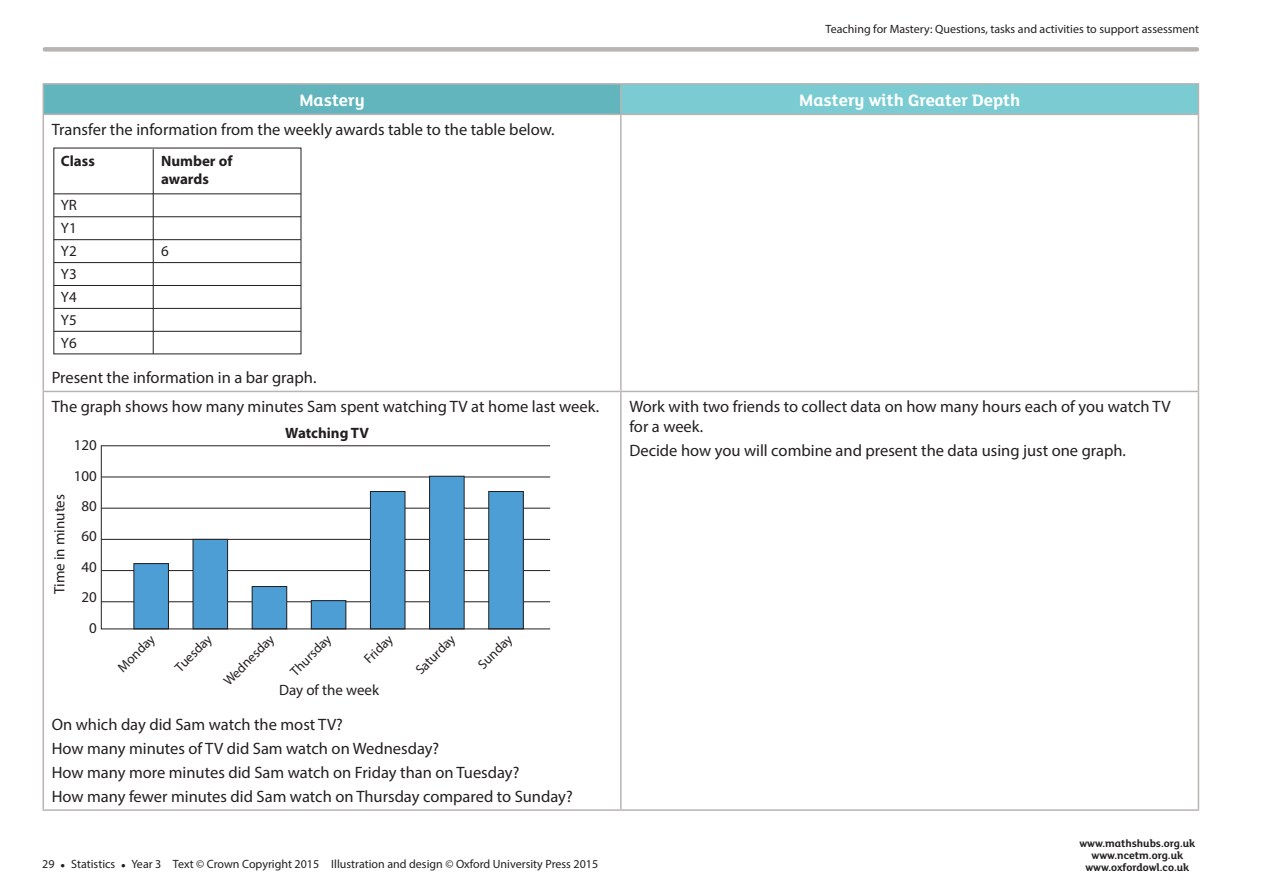
<style>
.page{position:relative;width:1263px;height:893px;background:#fff}
.page>*{position:absolute;margin:0;border:0;box-sizing:border-box;transform-origin:0 0}
.t1{font:700 18px "FS Lola Primary";color:#fff}
.t2{font:16.5px/23.7px "Myriad Pro";color:#231f20}
.t3{font:15px/23px "Myriad Pro";color:#231f20;text-align:justify}
.t4{font:700 15px/18px "Myriad Pro";color:#231f20}
.t5{font:13.5px "Myriad Pro";color:#231f20}
.t6{font:12px "Myriad Pro";color:#231f20}
.t7{font:700 11.25px/12px "FS Lola Primary";color:#231f20;text-align:center}
.s1{font-size:16.5px}
</style>
<div class="page">
<div style="left:45px;top:47px;width:1152px;height:5px;background:#b8b4b3"></div>
<div style="left:43px;top:84px;width:578px;height:30px;background:#62b5bd"></div>
<div style="left:621px;top:84px;width:577px;height:30px;background:#7accd2"></div>
<hr style="left:43px;top:83px;width:578px;height:2px;background:#b8b4b3">
<hr style="left:621px;top:83px;width:578px;height:2px;background:#b8b4b3">
<hr style="left:620px;top:85px;width:2px;height:29px;background:#b8b4b3">
<hr style="left:43px;top:114px;width:578px;height:1px;background:#b8b4b3">
<hr style="left:621px;top:114px;width:578px;height:1px;background:#b8b4b3">
<hr style="left:620px;top:115px;width:2px;height:276px;background:#b8b4b3">
<hr style="left:621px;top:809px;width:578px;height:2px;background:#b8b4b3">
<svg style="left:43px;top:85px;width:1px;height:29px"></svg>
<svg style="left:1198px;top:85px;width:1px;height:29px"></svg>
<hr style="left:43px;top:115px;width:1px;height:276px;background:#b8b4b3">
<hr style="left:1198px;top:115px;width:1px;height:276px;background:#b8b4b3">
<hr style="left:621px;top:391px;width:578px;height:1px;background:#b8b4b3">
<hr style="left:1198px;top:392px;width:1px;height:417px;background:#b8b4b3">
<hr style="left:43px;top:391px;width:578px;height:1px;background:#b8b4b3">
<hr style="left:43px;top:392px;width:1px;height:417px;background:#b8b4b3">
<hr style="left:620px;top:392px;width:2px;height:417px;background:#b8b4b3">
<hr style="left:43px;top:809px;width:578px;height:2px;background:#b8b4b3">
<hr style="left:54px;top:193px;width:247px;height:1px;background:#231f20">
<hr style="left:54px;top:216px;width:247px;height:1px;background:#231f20">
<hr style="left:54px;top:239px;width:247px;height:1px;background:#231f20">
<hr style="left:54px;top:262px;width:247px;height:1px;background:#231f20">
<hr style="left:54px;top:285px;width:247px;height:1px;background:#231f20">
<hr style="left:54px;top:308px;width:247px;height:1px;background:#231f20">
<hr style="left:54px;top:331px;width:247px;height:1px;background:#231f20">
<hr style="left:153px;top:149px;width:1px;height:205px;background:#231f20">
<svg style="left:101px;top:445px;width:450px;height:185px"></svg>
<p class="t6" style="left:826px;top:21px;width:375px">Teaching for Mastery: Questions, tasks and activities to support assessment</p>
<p class="t1" style="left:299px;top:88px;width:67px">Mastery</p>
<p class="t1" style="left:799px;top:88px;width:222px">Mastery with Greater Depth</p>
<p class="t2" style="left:52px;top:118px;width:504px">Transfer the information from the weekly awards table to the table below.</p>
<p class="t4" style="left:61px;top:152px;width:35px">Class</p>
<p class="t3" style="left:61px;top:193px;width:18px">YR Y1<br>Y2<br>Y3<br>Y4<br>Y5<br>Y6</p>
<p class="t4" style="left:161px;top:152px;width:73px">Number of awards</p>
<p class="t3" style="left:161px;top:239px;width:9px">6</p>
<p class="t2" style="left:52px;top:362px;width:549px;line-height:29.4px">Present the information in a bar graph.<br>The graph shows how many minutes Sam spent watching TV at home last week.</p>
<p class="t4" style="left:285px;top:423px;width:85px">Watching TV</p>
<p class="t3" style="left:74px;top:430px;width:25px;line-height:30.5px;text-align:right">120<br>100<br>80<br>60<br>40<br>20<br>0</p>
<p class="t3" style="left:48px;top:594px;width:102px;rotate:-90deg">Time in minutes</p>
<p class="t5" style="left:114px;top:664px;width:48px;rotate:-45deg">Monday</p>
<p class="t5" style="left:171px;top:663px;width:48px;rotate:-45deg">Tuesday</p>
<p class="t5" style="left:220px;top:677px;width:67px;rotate:-45deg">Wednesday</p>
<p class="t5" style="left:287px;top:667px;width:53px;rotate:-45deg">Thursday</p>
<p class="t5" style="left:361px;top:655px;width:36px;rotate:-45deg">Friday</p>
<p class="t5" style="left:412px;top:666px;width:51px;rotate:-45deg">Saturday</p>
<p class="t5" style="left:474px;top:661px;width:43px;rotate:-45deg">Sunday</p>
<p class="t3" style="left:279px;top:679px;width:102px">Day of the week</p>
<p class="t2" style="left:52px;top:713px;width:522px">On which day did Sam watch the most TV?<br>How many minutes of TV did Sam watch on Wednesday?<br>How many more minutes did Sam watch on Friday than on Tuesday?<br>How many fewer minutes did Sam watch on Thursday compared to Sunday?</p>
<p class="t6" style="left:42px;top:857px;width:557px">29 <span class="s1">•</span> Statistics <span class="s1">•</span> Year 3 Text © Crown Copyright 2015 Illustration and design © Oxford University Press 2015</p>
<p class="t2" style="left:629px;top:397px;width:543px;line-height:19.5px">Work with two friends to collect data on how many hours each of you watch TV for a week.</p>
<p class="t2" style="left:629px;top:438px;width:498px">Decide how you will combine and present the data using just one graph.</p>
<p class="t7" style="left:1079px;top:836px;width:118px">www.mathshubs.org.uk www.ncetm.org.uk www.oxfordowl.co.uk</p>
</div>
